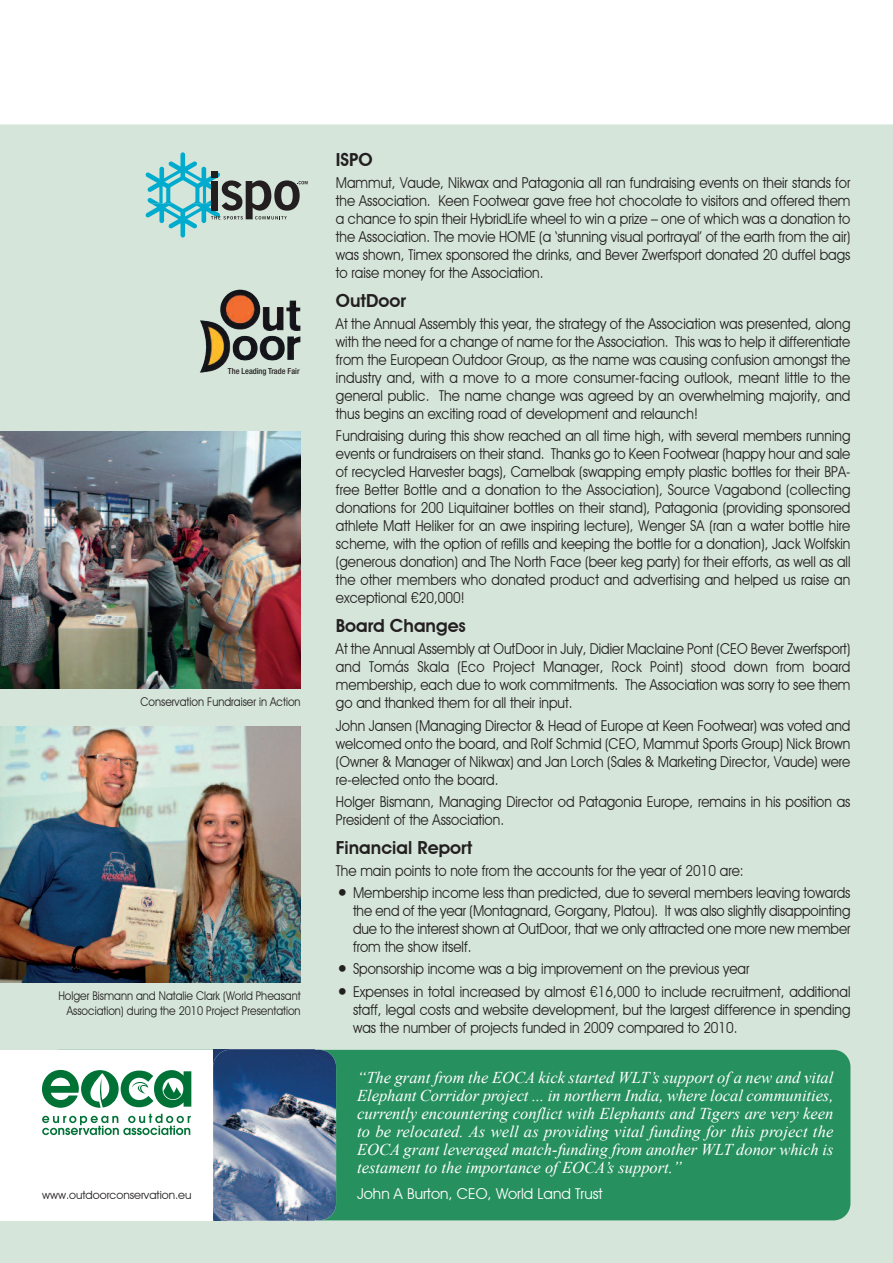
<style>
.page{position:relative;width:893px;height:1263px;background:#fff}
.page>*{position:absolute;margin:0;border:0;box-sizing:border-box;transform-origin:0 0}
.t1{font:600 18px "Avant Garde IT Cby BT";color:#231f20}
.t2{font:italic 16.5px/18px "Times New Roman";color:#fff;text-align:justify}
.t3{font:15px/18px "Avant Garde IT Cby BT";color:#231f20;text-align:justify;scale:.9 1}
.t4{font:15px "Avant Garde IT Cby BT";color:#fff}
.t5{font:12px/15px "Avant Garde IT Cby BT";color:#231f20;text-align:right;scale:.9 1}
.t6{font:11.4px "Avant Garde IT Cby BT";color:#231f20}
.t7{font:500 condensed 8.25px "Helvetica Neue";color:#231f20}
.s1{font-size:22.5px}
</style>
<div class="page">
<div style="left:0;top:124px;width:893px;height:1139px;background:#d5e5d9"></div>
<div style="left:43px;top:1050px;width:807px;height:170px;background:#27905f;border-radius:17px"></div>
<div style="left:0;top:1050px;width:316px;height:170px;background:#fff"></div>
<svg style="left:42px;top:1070px;width:149px;height:38px"></svg>
<svg style="left:42px;top:1114px;width:149px;height:21px"></svg>
<img style="left:213px;top:1050px;width:123px;height:170px;border-radius:17px">
<img style="left:0;top:432px;width:301px;height:256px">
<img style="left:0;top:726px;width:301px;height:257px">
<img style="left:200px;top:290px;width:100px;height:66px">
<svg style="left:146px;top:152px;width:162px;height:85px;background:#a2c5c1"></svg>
<p class="t7" style="left:228px;top:368px;width:73px">The Leading Trade Fair</p>
<p class="t5" style="left:140px;top:694px;width:179px">Conservation Fundraiser in Action</p>
<p class="t5" style="left:58px;top:988px;width:271px">Holger Bismann and Natalie Clark (World Pheasant<br>Association) during the 2010 Project Presentation</p>
<p class="t1" style="left:336px;top:149px;width:38px">ISPO</p>
<p class="t3" style="left:336px;top:174px;width:573px">Mammut, Vaude, Nikwax and Patagonia all ran fundraising events on their stands for the Association. Keen Footwear gave free hot chocolate to visitors and offered them a chance to spin their HybridLife wheel to win a prize – one of which was a donation to the Association. The movie HOME (a ‘stunning visual portrayal’ of the earth from the air) was shown, Timex sponsored the drinks, and Bever Zwerfsport donated 20 duffel bags to raise money for the Association.</p>
<p class="t1" style="left:336px;top:290px;width:71px">OutDoor</p>
<p class="t3" style="left:336px;top:315px;width:573px">At the Annual Assembly this year, the strategy of the Association was presented, along with the need for a change of name for the Association. This was to help it differentiate from the European Outdoor Group, as the name was causing confusion amongst the industry and, with a move to a more consumer-facing outlook, meant little to the general public. The name change was agreed by an overwhelming majority, and thus begins an exciting road of development and relaunch!</p>
<p class="t3" style="left:336px;top:427px;width:573px">Fundraising during this show reached an all time high, with several members running events or fundraisers on their stand. Thanks go to Keen Footwear (happy hour and sale of recycled Harvester bags), Camelbak (swapping empty plastic bottles for their BPA&shy;free Better Bottle and a donation to the Association), Source Vagabond (collecting donations for 200 Liquitainer bottles on their stand), Patagonia (providing sponsored athlete Matt Heliker for an awe inspiring lecture), Wenger SA (ran a water bottle hire scheme, with the option of refills and keeping the bottle for a donation), Jack Wolfskin (generous donation) and The North Face (beer keg party) for their efforts, as well as all the other members who donated product and advertising and helped us raise an exceptional €20,000!</p>
<p class="t1" style="left:336px;top:615px;width:131px">Board Changes</p>
<p class="t3" style="left:336px;top:640px;width:573px">At the Annual Assembly at OutDoor in July, Didier Maclaine Pont (CEO Bever Zwerfsport) and Tomás Skala (Eco Project Manager, Rock Point) stood down from board membership, each due to work commitments. The Association was sorry to see them go and thanked them for all their input.</p>
<p class="t3" style="left:336px;top:716px;width:573px">John Jansen (Managing Director &amp; Head of Europe at Keen Footwear) was voted and welcomed onto the board, and Rolf Schmid (CEO, Mammut Sports Group) Nick Brown (Owner &amp; Manager of Nikwax) and Jan Lorch (Sales &amp; Marketing Director, Vaude) were re-elected onto the board.</p>
<p class="t3" style="left:336px;top:792px;width:573px">Holger Bismann, Managing Director od Patagonia Europe, remains in his position as<br>President of the Association.</p>
<p class="t1" style="left:336px;top:836px;width:138px">Financial Report</p>
<p class="t3" style="left:336px;top:861px;width:455px">The main points to note from the accounts for the year of 2010 are:</p>
<p class="t3" style="left:353px;top:883px;width:554px;text-indent:-17px"><span class="s1">•</span> Membership income less than predicted, due to several members leaving towards the end of the year (Montagnard, Gorgany, Platou). It was also slightly disappointing due to the interest shown at OutDoor, that we only attracted one more new member from the show itself.</p>
<p class="t3" style="left:336px;top:960px;width:461px"><span class="s1">•</span> Sponsorship income was a big improvement on the previous year</p>
<p class="t3" style="left:353px;top:982px;width:554px;text-indent:-17px"><span class="s1">•</span> Expenses in total increased by almost €16,000 to include recruitment, additional staff, legal costs and website development, but the largest difference in spending was the number of projects funded in 2009 compared to 2010.</p>
<p class="t2" style="left:357px;top:1068px;width:478px">“The grant from the EOCA kick started WLT’s support of a new and vital Elephant Corridor project ... in northern India, where local communities, currently encountering conflict with Elephants and Tigers are very keen to be relocated. As well as providing vital funding for this project the EOCA grant leveraged match-funding from another WLT donor which is testament to the importance of EOCA’s support.”</p>
<p class="t6" style="left:42px;top:1188px;width:151px">www.outdoorconservation.eu</p>
<p class="t4" style="left:357px;top:1184px;width:247px">John A Burton, CEO, World Land Trust</p>
</div>
